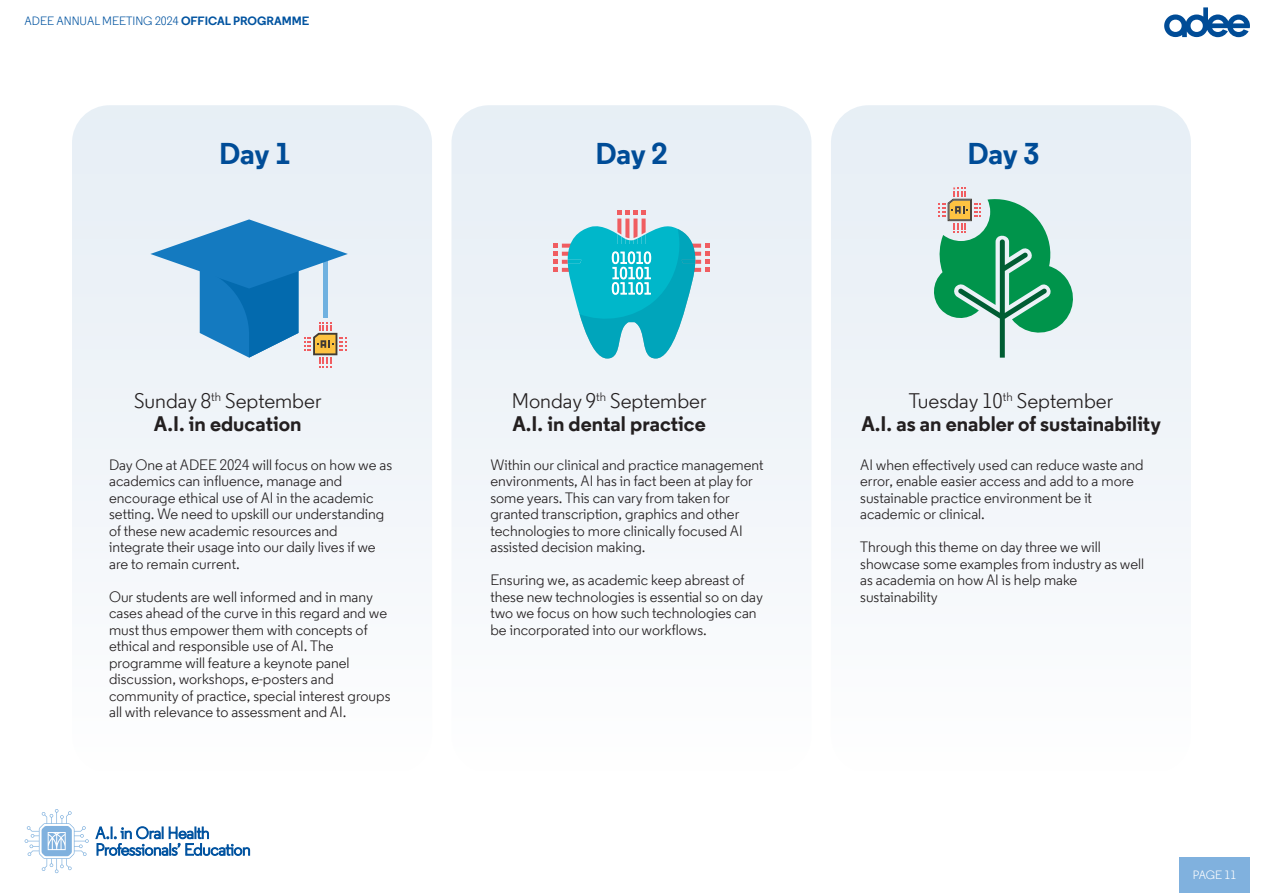
<style>
.page{position:relative;width:1263px;height:893px;background:#fff}
.page>*{position:absolute;margin:0;border:0;box-sizing:border-box;transform-origin:0 0}
.t1{font:700 30px "WEB Regular";letter-spacing:-.01em;color:#004c97}
.t2{font:700 21px/22.5px "WEB Regular";color:#231f20}
.t3{font:21px/22.5px "WEB Regular";color:#231f20;text-align:center}
.t4{font:15px/16.5px "WEB Regular";color:#231f20}
.t5{font:12px "WEB Regular";color:#0153a0}
.t6{font:12px "WEB Regular";letter-spacing:-.015em;color:#fff}
.s1{font-weight:700}
.s2{font-weight:400}
</style>
<div class="page">
<div style="left:451px;top:105px;width:360px;height:668px;background:#f1f5f9;border-radius:38px"></div>
<div style="left:831px;top:105px;width:360px;height:668px;background:#f1f5f9;border-radius:38px"></div>
<div style="left:72px;top:105px;width:360px;height:668px;background:#f2f5f9;border-radius:38px"></div>
<svg style="left:150px;top:219px;width:198px;height:148px"></svg>
<svg style="left:554px;top:210px;width:155px;height:148px"></svg>
<svg style="left:934px;top:187px;width:139px;height:171px"></svg>
<div style="left:1179px;top:857px;width:71px;height:36px;background:#80b1de"></div>
<svg style="left:1164px;top:7px;width:86px;height:30px"></svg>
<svg style="left:25px;top:809px;width:64px;height:64px"></svg>
<svg style="left:95px;top:826px;width:155px;height:30px"></svg>
<p class="t5" style="left:25px;top:14px;width:286px">ADEE ANNUAL MEETING 2024 <span class="s1">OFFICAL PROGRAMME</span></p>
<h1 class="t1" style="left:219px;top:134px;width:74px">Day 1</h1>
<h1 class="t1" style="left:595px;top:134px;width:74px">Day 2</h1>
<h1 class="t1" style="left:967px;top:134px;width:74px">Day 3</h1>
<h2 class="t3" style="left:134px;top:390px;width:189px">Sunday 8<sup>th</sup> September<br><span class="s1">A.I. in education</span></h2>
<p class="t4" style="left:109px;top:456px;width:285px">Day One at ADEE 2024 will focus on how we as academics can influence, manage and encourage ethical use of AI in the academic setting. We need to upskill our understanding of these new academic resources and integrate their usage into our daily lives if we are to remain current.</p>
<p class="t4" style="left:109px;top:588px;width:283px">Our students are well informed and in many cases ahead of the curve in this regard and we must thus empower them with concepts of ethical and responsible use of AI. The programme will feature a keynote panel discussion, workshops, e-posters and community of practice, special interest groups all with relevance to assessment and AI.</p>
<h2 class="t2" style="left:512px;top:389px;width:196px"><span class="s2">Monday 9</span><sup>th</sup> <span class="s2">September<br></span>A.I. in dental practice</h2>
<p class="t4" style="left:490px;top:456px;width:274px">Within our clinical and practice management environments, AI has in fact been at play for some years. This can vary from taken for granted transcription, graphics and other technologies to more clinically focused AI assisted decision making.</p>
<p class="t4" style="left:490px;top:572px;width:274px">Ensuring we, as academic keep abreast of these new technologies is essential so on day two we focus on how such technologies can be incorporated into our workflows.</p>
<h2 class="t2" style="left:861px;top:389px;width:301px;text-align:center"><span class="s2">Tuesday 10</span><sup>th</sup> <span class="s2">September<br></span>A.I. as an enabler of sustainability</h2>
<p class="t4" style="left:860px;top:456px;width:285px">AI when effectively used can reduce waste and error, enable easier access and add to a more sustainable practice environment be it academic or clinical.</p>
<p class="t4" style="left:860px;top:539px;width:285px">Through this theme on day three we will showcase some examples from industry as well as academia on how AI is help make sustainability</p>
<p class="t6" style="left:1193px;top:867px;width:45px">PAGE 11</p>
</div>
